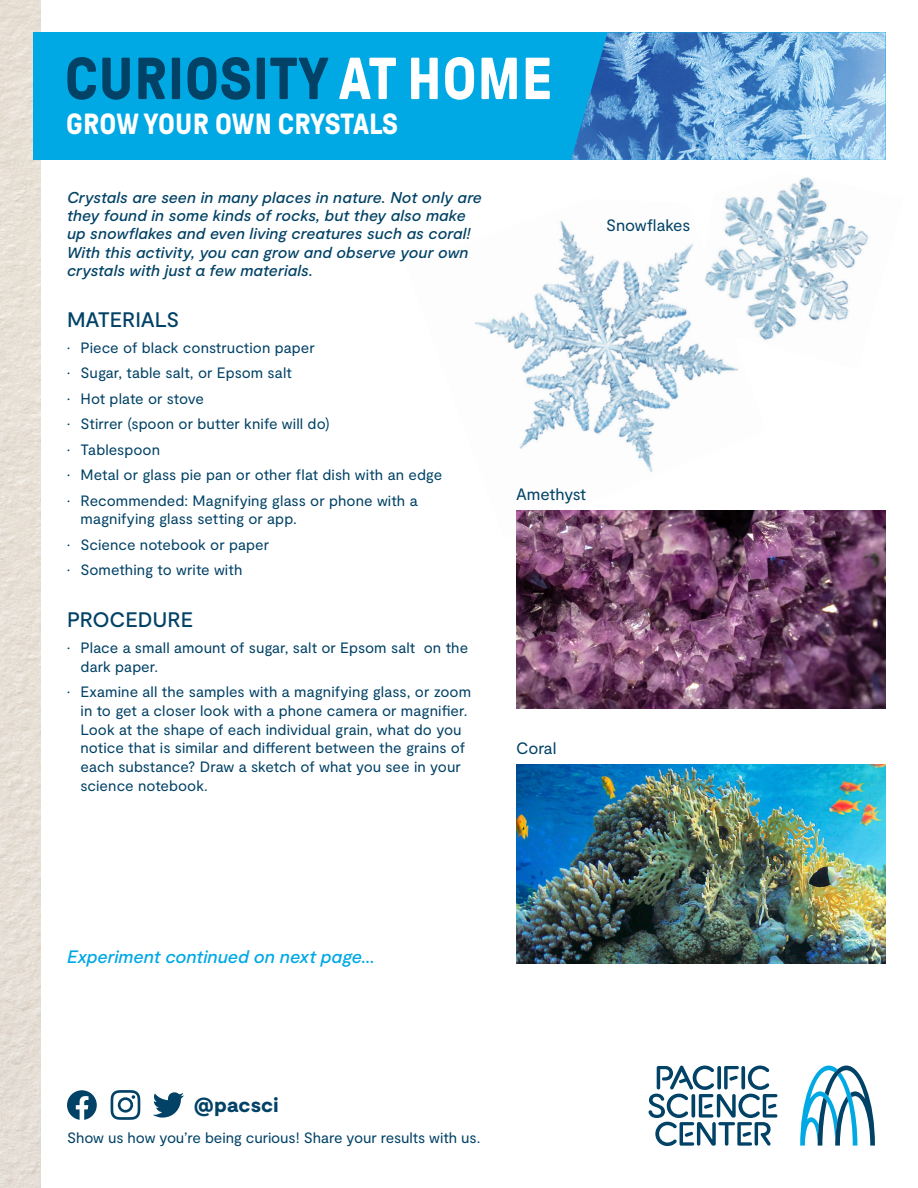
<style>
.page{position:relative;width:918px;height:1188px;background:#fff}
.page>*{position:absolute;margin:0;border:0;box-sizing:border-box;transform-origin:0 0}
.t1{font:700 59.1px "GT Pressura";letter-spacing:.01em;color:#024266}
.t2{font:700 29.1px "GT Pressura";letter-spacing:-.005em;color:#fff}
.Intro{font:500 21px "Moderat";letter-spacing:-.005em;color:#024266}
.Heading1{font:500 21px "Moderat";letter-spacing:-.005em;color:#024266}
.t3{font:900 20.4px "Moderat";letter-spacing:.01em;color:#024266}
.Continued{font:italic 500 18px "Moderat";letter-spacing:-.005em;color:#00a8e4}
.t4{font:16.5px "Moderat";letter-spacing:-.01em;color:#024266}
.Intro-2{font:italic 500 15.75px/18.3px "Moderat";letter-spacing:.005em;color:#024266}
.t5{font:15px/18.8px "Moderat";letter-spacing:.005em;color:#024266}
.t6{font:15px "Moderat";letter-spacing:-.015em;color:#024266}
.s1{color:#fff}
</style>
<div class="page">
<img style="left:0;top:0;width:40px;height:1188px">
<div style="left:33px;top:32px;width:853px;height:128px;background:#00a8e4"></div>
<img style="left:571px;top:32px;width:315px;height:128px">
<svg style="left:800px;top:1066px;width:75px;height:80px"></svg>
<svg style="left:648px;top:1065px;width:129px;height:81px"></svg>
<svg style="left:153px;top:1092px;width:31px;height:26px"></svg>
<svg style="left:111px;top:1090px;width:29px;height:30px"></svg>
<svg style="left:67px;top:1090px;width:30px;height:30px"></svg>
<img style="left:474px;top:220px;width:264px;height:252px">
<img style="left:697px;top:177px;width:172px;height:193px">
<img style="left:516px;top:765px;width:370px;height:198px">
<img style="left:516px;top:510px;width:370px;height:199px">
<h1 class="t1" style="left:65px;top:47px;width:489px">CURIOSITY <span class="s1">AT HOME</span></h1>
<h2 class="t2" style="left:66px;top:108px;width:333px">GROW YOUR OWN CRYSTALS</h2>
<p class="Intro-2" style="left:67px;top:189px;width:416px">Crystals are seen in many places in nature. Not only are they found in some kinds of rocks, but they also make up snowflakes and even living creatures such as coral!<br>With this activity, you can grow and observe your own crystals with just a few materials.</p>
<p class="Intro" style="left:67px;top:308px;width:114px">MATERIALS</p>
<p class="t5" style="left:67px;top:339px;width:249px">• Piece of black construction paper</p>
<p class="t5" style="left:67px;top:364px;width:226px">• Sugar, table salt, or Epsom salt</p>
<p class="t6" style="left:67px;top:390px;width:138px">• Hot plate or stove</p>
<p class="t5" style="left:67px;top:415px;width:264px">• Stirrer (spoon or butter knife will do)</p>
<p class="t5" style="left:67px;top:441px;width:95px">• Tablespoon</p>
<p class="t5" style="left:67px;top:466px;width:377px">• Metal or glass pie pan or other flat dish with an edge</p>
<p class="t5" style="left:81px;top:492px;width:339px;text-indent:-14px">• Recommended: Magnifying glass or phone with a magnifying glass setting or app.</p>
<p class="t5" style="left:67px;top:536px;width:204px">• Science notebook or paper</p>
<p class="t5" style="left:67px;top:561px;width:177px">• Something to write with</p>
<p class="Heading1" style="left:67px;top:608px;width:127px">PROCEDURE</p>
<p class="t5" style="left:81px;top:639px;width:389px;text-indent:-14px">• Place a small amount of sugar, salt or Epsom salt on the dark paper.</p>
<p class="t5" style="left:81px;top:683px;width:392px;text-indent:-14px">• Examine all the samples with a magnifying glass, or zoom in to get a closer look with a phone camera or magnifier.<br>Look at the shape of each individual grain, what do you notice that is similar and different between the grains of each substance? Draw a sketch of what you see in your science notebook.</p>
<p class="t4" style="left:606px;top:216px;width:86px">Snowflakes</p>
<p class="t4" style="left:516px;top:485px;width:71px">Amethyst</p>
<p class="t4" style="left:516px;top:738px;width:42px">Coral</p>
<p class="Continued" style="left:67px;top:946px;width:309px">Experiment continued on next page...</p>
<h3 class="t3" style="left:194px;top:1093px;width:86px">@pacsci</h3>
<p class="t5" style="left:67px;top:1129px;width:415px">Show us how you’re being curious! Share your results with us.</p>
</div>
